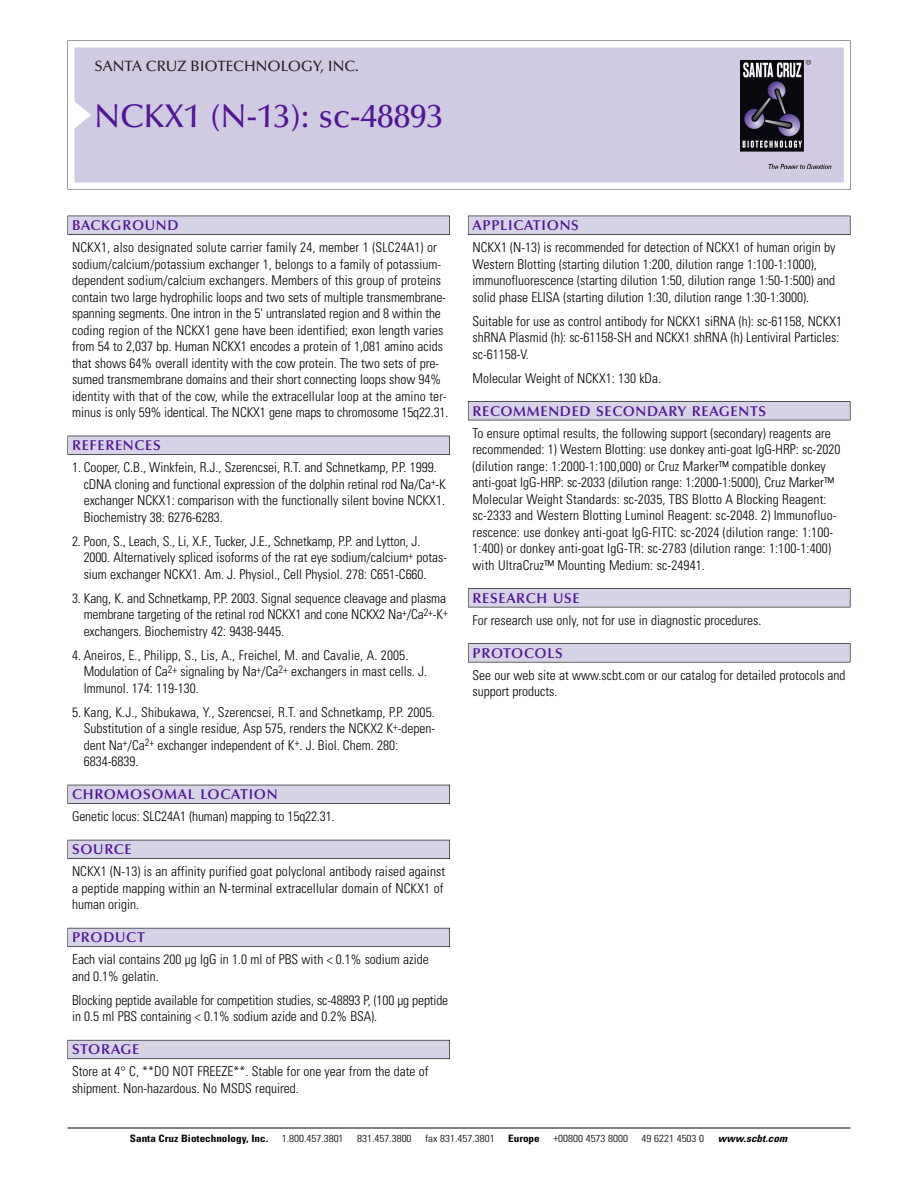
<style>
.page{position:relative;width:918px;height:1188px;background:#fff}
.page>*{position:absolute;margin:0;border:0;box-sizing:border-box;transform-origin:0 0}
.t1{font:500 33px "Optima";color:#511695}
.t2{font:500 15px "Optima";color:#231f20}
.t3{font:600 14.25px "Optima";letter-spacing:.05em;color:#511695}
.t4{font:300 condensed 13.5px/16.5px "Univers";color:#000}
.t5{font:300 condensed 10.2px "Univers";color:#000;scale:1.1 1}
.t6{font:700 condensed 10.2px "Univers";color:#000;scale:1.1 1}
.t7{font:italic 700 condensed 10.2px "Univers";letter-spacing:.005em;color:#000;scale:1.1 1}
</style>
<div class="page">
<svg style="left:68px;top:40px;width:783px;height:149px"></svg>
<div style="left:74px;top:47px;width:770px;height:135px;background:#d1cae3"></div>
<img style="left:741px;top:60px;width:90px;height:108px">
<div style="left:68px;top:216px;width:382px;height:19px;background:#525155"></div>
<div style="left:68px;top:216px;width:381px;height:18px;background:#d7d3e7"></div>
<div style="left:68px;top:436px;width:382px;height:19px;background:#515055"></div>
<div style="left:68px;top:436px;width:381px;height:18px;background:#d7d3e7"></div>
<div style="left:68px;top:785px;width:382px;height:19px;background:#525158"></div>
<div style="left:68px;top:785px;width:381px;height:18px;background:#d7d3e7"></div>
<div style="left:68px;top:840px;width:382px;height:19px;background:#54535a"></div>
<div style="left:68px;top:840px;width:381px;height:18px;background:#d7d3e7"></div>
<div style="left:68px;top:928px;width:382px;height:19px;background:#5b5a62"></div>
<div style="left:68px;top:928px;width:381px;height:18px;background:#d7d3e7"></div>
<div style="left:68px;top:1040px;width:382px;height:19px;background:#66646e"></div>
<div style="left:68px;top:1040px;width:381px;height:18px;background:#d7d3e7"></div>
<div style="left:468px;top:216px;width:382px;height:19px;background:#525155"></div>
<div style="left:468px;top:216px;width:382px;height:18px;background:#d7d3e7"></div>
<div style="left:468px;top:401px;width:382px;height:19px;background:#525155"></div>
<div style="left:468px;top:402px;width:382px;height:18px;background:#d7d3e7"></div>
<div style="left:468px;top:588px;width:382px;height:19px;background:#545357"></div>
<div style="left:468px;top:589px;width:382px;height:18px;background:#d7d3e7"></div>
<div style="left:468px;top:643px;width:382px;height:19px;background:#575759"></div>
<div style="left:468px;top:644px;width:382px;height:18px;background:#d7d3e7"></div>
<hr style="left:68px;top:1128px;width:782px;height:1px;background:#000">
<p class="t2" style="left:94px;top:61px;width:266px">SANTA CRUZ BIOTECHNOLOGY, INC.</p>
<h1 class="t1" style="left:94px;top:103px;width:350px">NCKX1 (N-13): sc-48893</h1>
<p class="t3" style="left:72px;top:219px;width:108px">BACKGROUND</p>
<p class="t4" style="left:72px;top:240px;width:378px">NCKX1, also designated solute carrier family 24, member 1 (SLC24A1) or sodium/calcium/potassium exchanger 1, belongs to a family of potassium&shy;dependent sodium/calcium exchangers. Members of this group of proteins contain two large hydrophilic loops and two sets of multiple transmembrane&shy;spanning segments. One intron in the 5' untranslated region and 8 within the coding region of the NCKX1 gene have been identified; exon length varies from 54 to 2,037 bp. Human NCKX1 encodes a protein of 1,081 amino acids that shows 64% overall identity with the cow protein. The two sets of pre&shy;sumed transmembrane domains and their short connecting loops show 94% identity with that of the cow, while the extracellular loop at the amino ter&shy;minus is only 59% identical. The NCKX1 gene maps to chromosome 15q22.31.</p>
<p class="t3" style="left:72px;top:440px;width:90px">REFERENCES</p>
<p class="t4" style="left:84px;top:460px;width:364px;text-indent:-12px">1. Cooper, C.B., Winkfein, R.J., Szerencsei, R.T. and Schnetkamp, P.P. 1999. cDNA cloning and functional expression of the dolphin retinal rod Na/Ca<sup>+</sup>-K exchanger NCKX1: comparison with the functionally silent bovine NCKX1.<br>Biochemistry 38: 6276-6283.</p>
<p class="t4" style="left:84px;top:534px;width:365px;text-indent:-12px">2. Poon, S., Leach, S., Li, X.F., Tucker, J.E., Schnetkamp, P.P. and Lytton, J.<br>2000. Alternatively spliced isoforms of the rat eye sodium/calcium<sup>+</sup> potas&shy;sium exchanger NCKX1. Am. J. Physiol., Cell Physiol. 278: C651-C660.</p>
<p class="t4" style="left:84px;top:591px;width:366px;text-align:justify;text-indent:-12px">3. Kang, K. and Schnetkamp, P.P. 2003. Signal sequence cleavage and plasma membrane targeting of the retinal rod NCKX1 and cone NCKX2 Na<sup>+</sup>/Ca<sup>2+</sup>-K<sup>+ </sup>exchangers. Biochemistry 42: 9438-9445.</p>
<p class="t4" style="left:84px;top:648px;width:345px;text-indent:-12px">4. Aneiros, E., Philipp, S., Lis, A., Freichel, M. and Cavalie, A. 2005.<br>Modulation of Ca<sup>2+</sup> signaling by Na<sup>+</sup>/Ca<sup>2+</sup> exchangers in mast cells. J.<br>Immunol. 174: 119-130.</p>
<p class="t4" style="left:84px;top:705px;width:353px;text-indent:-12px">5. Kang, K.J., Shibukawa, Y., Szerencsei, R.T. and Schnetkamp, P.P. 2005.<br>Substitution of a single residue, Asp 575, renders the NCKX2 K<sup>+</sup>-depen&shy;dent Na<sup>+</sup>/Ca<sup>2+</sup> exchanger independent of K<sup>+</sup>. J. Biol. Chem. 280:<br>6834-6839.</p>
<p class="t3" style="left:72px;top:789px;width:207px">CHROMOSOMAL LOCATION</p>
<p class="t4" style="left:72px;top:809px;width:264px">Genetic locus: SLC24A1 (human) mapping to 15q22.31.</p>
<p class="t3" style="left:72px;top:844px;width:61px">SOURCE</p>
<p class="t4" style="left:72px;top:864px;width:375px;text-align:justify">NCKX1 (N-13) is an affinity purified goat polyclonal antibody raised against a peptide mapping within an N-terminal extracellular domain of NCKX1 of human origin.</p>
<p class="t3" style="left:72px;top:932px;width:74px">PRODUCT</p>
<p class="t4" style="left:72px;top:952px;width:358px">Each vial contains 200 µg IgG in 1.0 ml of PBS with &lt; 0.1% sodium azide and 0.1% gelatin.</p>
<p class="t4" style="left:72px;top:993px;width:378px">Blocking peptide available for competition studies, sc-48893 P, (100 µg peptide in 0.5 ml PBS containing &lt; 0.1% sodium azide and 0.2% BSA).</p>
<p class="t3" style="left:72px;top:1044px;width:69px">STORAGE</p>
<p class="t4" style="left:72px;top:1064px;width:358px">Store at 4° C, **DO NOT FREEZE**. Stable for one year from the date of shipment. Non-hazardous. No MSDS required.</p>
<p class="t3" style="left:473px;top:219px;width:108px">APPLICATIONS</p>
<p class="t4" style="left:473px;top:240px;width:364px">NCKX1 (N-13) is recommended for detection of NCKX1 of human origin by Western Blotting (starting dilution 1:200, dilution range 1:100-1:1000), immunofluorescence (starting dilution 1:50, dilution range 1:50-1:500) and solid phase ELISA (starting dilution 1:30, dilution range 1:30-1:3000).</p>
<p class="t4" style="left:473px;top:314px;width:371px">Suitable for use as control antibody for NCKX1 siRNA (h): sc-61158, NCKX1 shRNA Plasmid (h): sc-61158-SH and NCKX1 shRNA (h) Lentiviral Particles: sc-61158-V.</p>
<p class="t4" style="left:473px;top:371px;width:190px">Molecular Weight of NCKX1: 130 kDa.</p>
<p class="t3" style="left:473px;top:405px;width:295px">RECOMMENDED SECONDARY REAGENTS</p>
<p class="t4" style="left:473px;top:426px;width:369px">To ensure optimal results, the following support (secondary) reagents are recommended: 1) Western Blotting: use donkey anti-goat IgG-HRP: sc-2020 (dilution range: 1:2000-1:100,000) or Cruz Marker™ compatible donkey anti-goat IgG-HRP: sc-2033 (dilution range: 1:2000-1:5000), Cruz Marker™ Molecular Weight Standards: sc-2035, TBS Blotto A Blocking Reagent: sc-2333 and Western Blotting Luminol Reagent: sc-2048. 2) Immunofluo&shy;rescence: use donkey anti-goat IgG-FITC: sc-2024 (dilution range: 1:100- 1:400) or donkey anti-goat IgG-TR: sc-2783 (dilution range: 1:100-1:400) with UltraCruz™ Mounting Medium: sc-24941.</p>
<p class="t3" style="left:473px;top:592px;width:109px">RESEARCH USE</p>
<p class="t4" style="left:473px;top:613px;width:290px">For research use only, not for use in diagnostic procedures.</p>
<p class="t3" style="left:473px;top:647px;width:92px">PROTOCOLS</p>
<p class="t4" style="left:473px;top:668px;width:375px">See our web site at www.scbt.com or our catalog for detailed protocols and support products.</p>
<p class="t6" style="left:130px;top:1135px;width:127px">Santa Cruz Biotechnology, Inc.</p>
<p class="t5" style="left:282px;top:1135px;width:58px">1.800.457.3801</p>
<p class="t5" style="left:357px;top:1135px;width:51px">831.457.3800</p>
<p class="t5" style="left:425px;top:1135px;width:65px">fax 831.457.3801</p>
<p class="t6" style="left:508px;top:1135px;width:30px">Europe</p>
<p class="t5" style="left:553px;top:1135px;width:69px">+00800 4573 8000</p>
<p class="t5" style="left:642px;top:1135px;width:58px">49 6221 4503 0</p>
<p class="t7" style="left:718px;top:1135px;width:64px">www.scbt.com</p>
</div>
